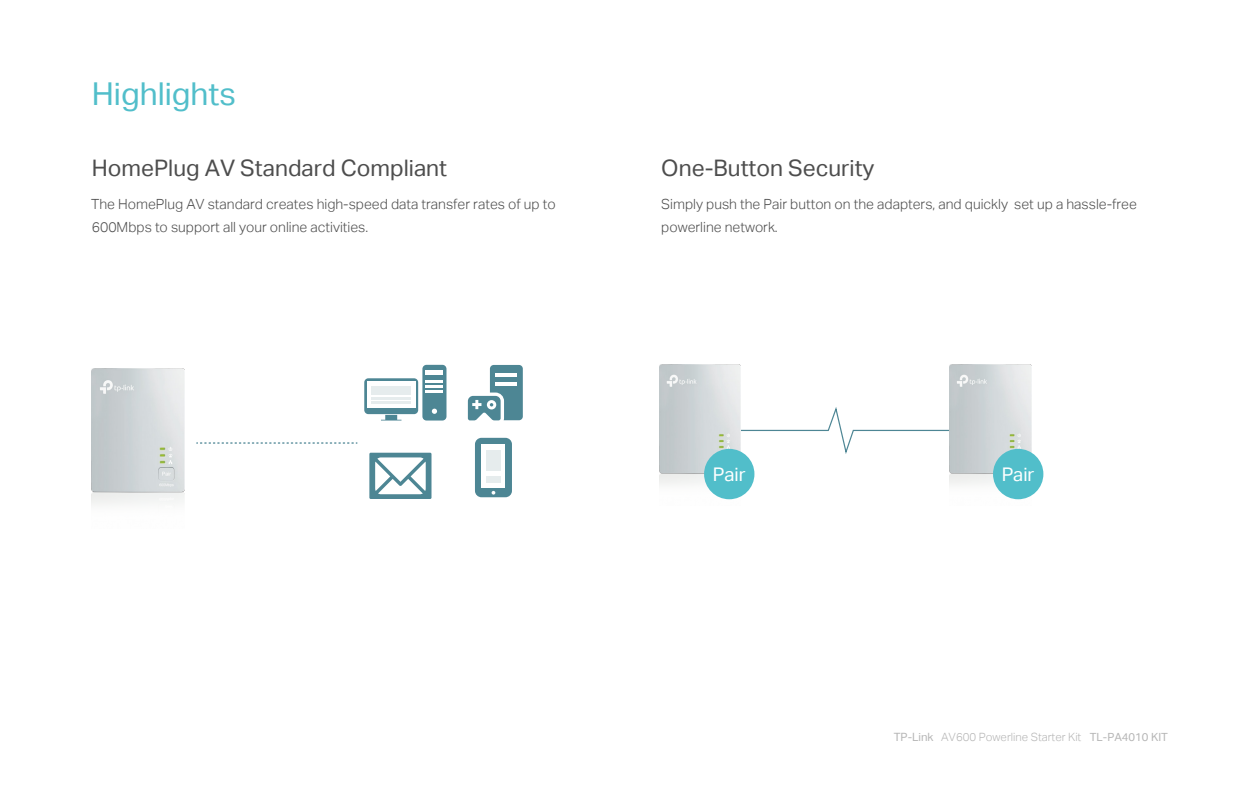
<style>
.page{position:relative;width:1260px;height:788px;background:#fff}
.page>*{position:absolute;margin:0;border:0;box-sizing:border-box;transform-origin:0 0}
.t1{font:31.5px "TP Link Aktiv Regular";color:#51beca}
.t2{font:22.75px "TP Link Aktiv Regular";color:#4d4d4d}
.t3{font:18.81px "TP Link Aktiv Regular";color:#fff}
.t4{font:14px/22.8px "TP Link Aktiv Light";color:#4d4d4d}
.t5{font:11.38px "TP Link Aktiv Light";color:#b5b5b5}
.s1{font-family:"TP Link Aktiv Regular"}
.s2{font-family:"TP Link Aktiv Regular";font-size:11.2px}
</style>
<div class="page">
<svg style="left:741px;top:406px;width:209px;height:48px"></svg>
<img style="left:950px;top:365px;width:82px;height:135px">
<img style="left:659px;top:365px;width:82px;height:135px">
<div style="left:704px;top:449px;width:50px;height:50px;background:#51beca;border-radius:50%"></div>
<div style="left:993px;top:449px;width:50px;height:50px;background:#51beca;border-radius:50%"></div>
<svg style="left:197px;top:442px;width:160px;height:1px"></svg>
<div style="left:369px;top:452px;width:63px;height:47px;background:#4d8694"></div>
<svg style="left:375px;top:457px;width:51px;height:37px"></svg>
<svg style="left:475px;top:438px;width:37px;height:59px"></svg>
<div style="left:482px;top:444px;width:23px;height:44px;background:#fff"></div>
<div style="left:486px;top:449px;width:15px;height:21px;background:#e6eced"></div>
<div style="left:486px;top:475px;width:15px;height:7px;background:#e6eced"></div>
<div style="left:364px;top:378px;width:54px;height:36px;background:#4d8694;border-radius:4px"></div>
<div style="left:367px;top:381px;width:49px;height:27px;background:#fff"></div>
<svg style="left:381px;top:415px;width:21px;height:5px"></svg>
<div style="left:422px;top:365px;width:25px;height:55px;background:#4d8694;border-radius:4px"></div>
<hr style="left:426px;top:370px;width:17px;height:4px;background:#fff">
<hr style="left:426px;top:380px;width:17px;height:3px;background:#fff">
<hr style="left:426px;top:385px;width:17px;height:3px;background:#fff">
<svg style="left:426px;top:391px;width:17px;height:2px"></svg>
<svg style="left:432px;top:408px;width:5px;height:6px"></svg>
<div style="left:372px;top:386px;width:39px;height:9px;background:#e6eced"></div>
<hr style="left:372px;top:397px;width:39px;height:2px;background:#00454e">
<hr style="left:372px;top:401px;width:39px;height:2px;background:#00454e">
<svg style="left:468px;top:365px;width:55px;height:55px"></svg>
<hr style="left:496px;top:382px;width:21px;height:3px;background:#fff">
<hr style="left:496px;top:373px;width:21px;height:4px;background:#fff">
<img style="left:92px;top:369px;width:93px;height:136px">
<h1 class="t1" style="left:92px;top:76px;width:146px">Highlights</h1>
<h2 class="t2" style="left:92px;top:154px;width:357px">HomePlug AV Standard Compliant</h2>
<h2 class="t2" style="left:661px;top:154px;width:215px">One-Button Security</h2>
<p class="t4" style="left:91px;top:192px;width:466px">The HomePlug AV standard creates high-speed data transfer rates of up to<br>600Mbps to support all your online activities.</p>
<p class="t4" style="left:661px;top:192px;width:477px">Simply push the Pair button on the adapters, and quickly set up a hassle-free powerline network.</p>
<h3 class="t3" style="left:713px;top:463px;width:34px">Pair</h3>
<h3 class="t3" style="left:1002px;top:463px;width:34px">Pair</h3>
<p class="t5" style="left:894px;top:730px;width:276px"><span class="s1">TP-Link</span> AV600 Powerline Starter Kit <span class="s2">TL-PA4010 KIT</span></p>
</div>
